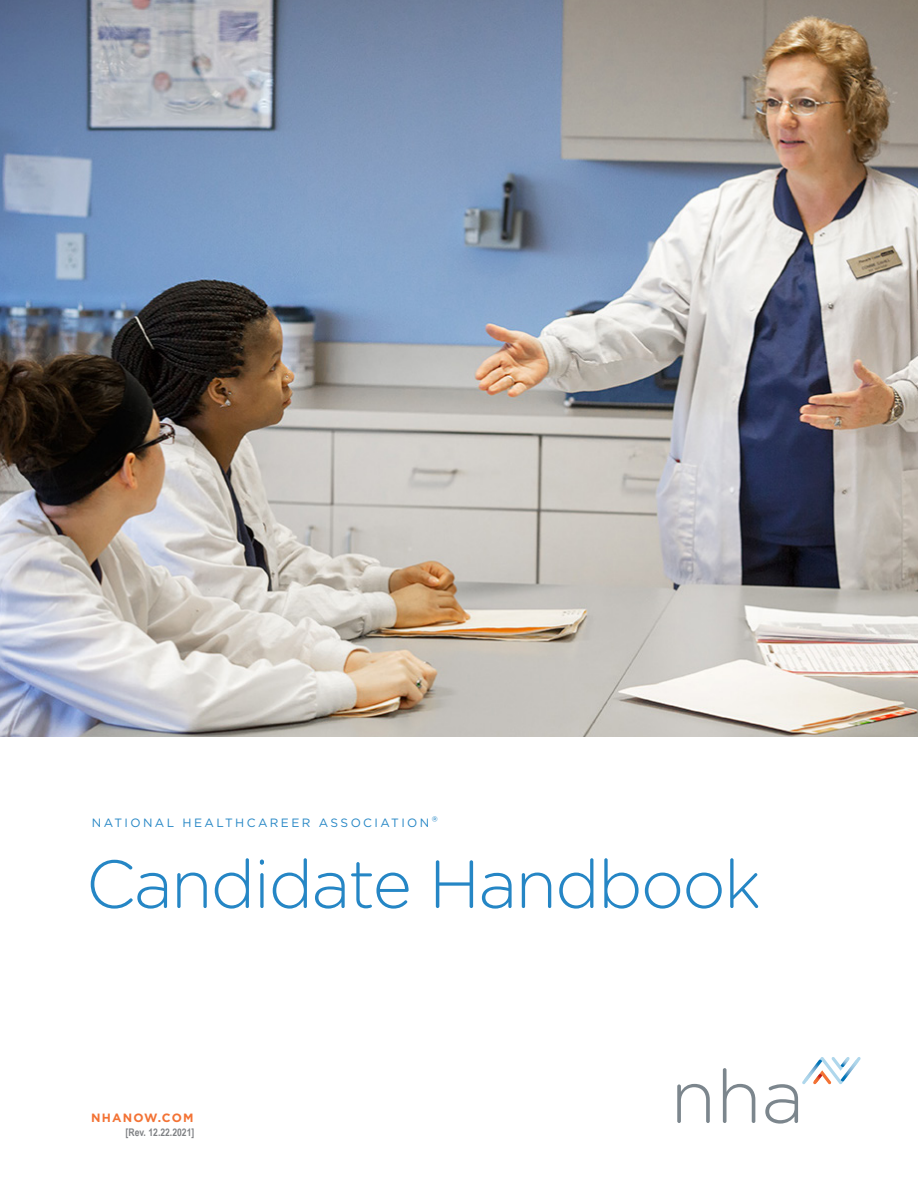
<style>
.page{position:relative;width:918px;height:1188px;background:#fff}
.page>*{position:absolute;margin:0;border:0;box-sizing:border-box;transform-origin:0 0}
.t1{font:300 67.5px "Gotham Rounded";letter-spacing:-.025em;color:#2586c5}
.t2{font:12px "Gotham";letter-spacing:.2em;color:#2586c5}
.t3{font:700 12px "Gotham";letter-spacing:.1em;color:#f37335}
.t4{font:700 10.5px "Arial Narrow";color:#808285}
.s1{font-size:15px}
</style>
<div class="page">
<img style="left:0;top:0;width:918px;height:736px">
<svg style="left:677px;top:1084px;width:33px;height:39px"></svg>
<svg style="left:723px;top:1068px;width:32px;height:55px"></svg>
<svg style="left:765px;top:1057px;width:96px;height:67px"></svg>
<p class="t2" style="left:92px;top:815px;width:348px">NATIONAL HEALTHCAREER ASSOCIATION<span class="s1">®</span></p>
<p class="t1" style="left:86px;top:839px;width:677px">Candidate Handbook</p>
<p class="t3" style="left:91px;top:1110px;width:104px">NHANOW.COM</p>
<p class="t4" style="left:126px;top:1124px;width:70px">[Rev. 12.22.2021]</p>
</div>
